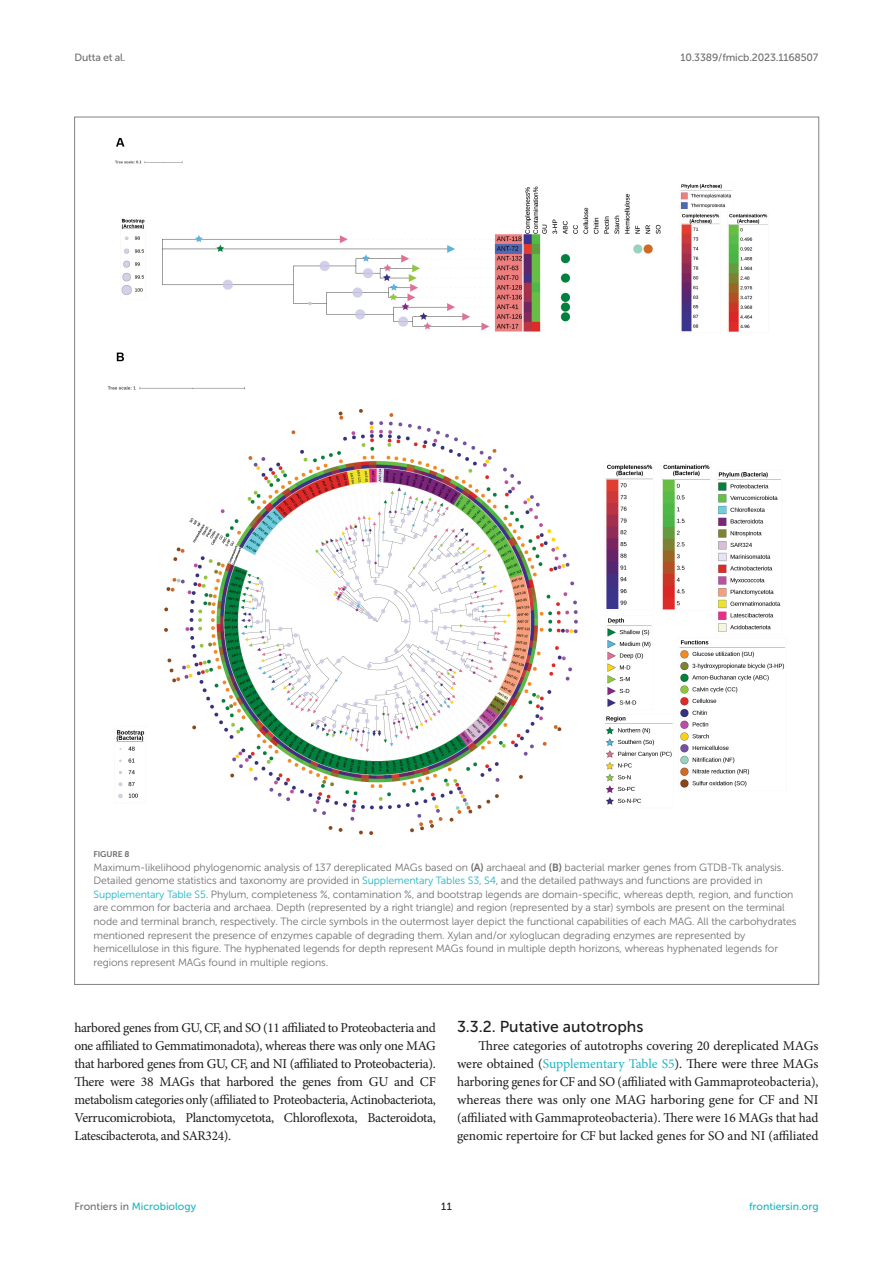
<style>
.page{position:relative;width:893px;height:1263px;background:#fff}
.page>*{position:absolute;margin:0;border:0;box-sizing:border-box;transform-origin:0 0}
.HEAD_3{font:15.75px "Museo Sans 500";color:#1b1c1b}
.TEXT_FLUSH{font:13.5px/18px "Minion Pro";letter-spacing:-.02em;color:#1b1c1b;text-align:justify}
.FIG_LEG{font:10.5px/13.5px "Museo Sans 300";letter-spacing:-.01em;color:#706f70}
.t1{font:10.5px "Museo Sans 500";color:#1db5c3}
.t2{font:10.5px "Museo Sans 500";letter-spacing:-.015em;color:#706f70}
.t3{font:10.5px "Museo Sans 500";color:#1b1c1b}
.FIG_HD{font:8.25px "Museo Sans 700";letter-spacing:-.01em;color:#706f70}
.s1{font-family:"Museo Sans 700"}
.s2{color:#1db5c3}
.s3{color:#706f70}
</style>
<div class="page">
<img style="left:107px;top:138px;width:678px;height:697px">
<p class="t2" style="left:74px;top:51px;width:53px">Dutta et al.</p>
<p class="t2" style="left:680px;top:51px;width:140px">10.3389/fmicb.2023.1168507</p>
<p class="FIG_HD" style="left:94px;top:850px;width:37px">FIGURE 8</p>
<p class="FIG_LEG" style="left:94px;top:861px;width:704px">Maximum-likelihood phylogenomic analysis of 137 dereplicated MAGs based on <span class="s1">(A)</span> archaeal and <span class="s1">(B)</span> bacterial marker genes from GTDB-Tk analysis.<br>Detailed genome statistics and taxonomy are provided in <span class="s2">Supplementary Tables S3</span>, <span class="s2">S4</span>, and the detailed pathways and functions are provided in <span class="s2">Supplementary Table S5</span>. Phylum, completeness %, contamination %, and bootstrap legends are domain-specific, whereas depth, region, and function are common for bacteria and archaea. Depth (represented by a right triangle) and region (represented by a star) symbols are present on the terminal node and terminal branch, respectively. The circle symbols in the outermost layer depict the functional capabilities of each MAG. All the carbohydrates mentioned represent the presence of enzymes capable of degrading them. Xylan and/or xyloglucan degrading enzymes are represented by hemicellulose in this figure. The hyphenated legends for depth represent MAGs found in multiple depth horizons, whereas hyphenated legends for regions represent MAGs found in multiple regions.</p>
<p class="TEXT_FLUSH" style="left:74px;top:1019px;width:363px">harbored genes from GU, CF, and SO (11 affiliated to Proteobacteria and one affiliated to Gemmatimonadota), whereas there was only one MAG that harbored genes from GU, CF, and NI (affiliated to Proteobacteria).<br>There were 38 MAGs that harbored the genes from GU and CF metabolism categories only (affiliated to Proteobacteria, Actinobacteriota, Verrucomicrobiota, Planctomycetota, Chloroflexota, Bacteroidota, Latescibacterota, and SAR324).</p>
<p class="HEAD_3" style="left:457px;top:1018px;width:188px">3.3.2. Putative autotrophs</p>
<p class="TEXT_FLUSH" style="left:457px;top:1037px;width:363px;text-indent:21px">Three categories of autotrophs covering 20 dereplicated MAGs were obtained (<span class="s2">Supplementary Table S5</span>). There were three MAGs harboring genes for CF and SO (affiliated with Gammaproteobacteria), whereas there was only one MAG harboring gene for CF and NI (affiliated with Gammaproteobacteria). There were 16 MAGs that had genomic repertoire for CF but lacked genes for SO and NI (affiliated</p>
<p class="t1" style="left:74px;top:1200px;width:123px"><span class="s3">Frontiers in</span> Microbiology</p>
<p class="t3" style="left:441px;top:1200px;width:12px">11</p>
<p class="t1" style="left:749px;top:1200px;width:71px">frontiersin.org</p>
</div>
